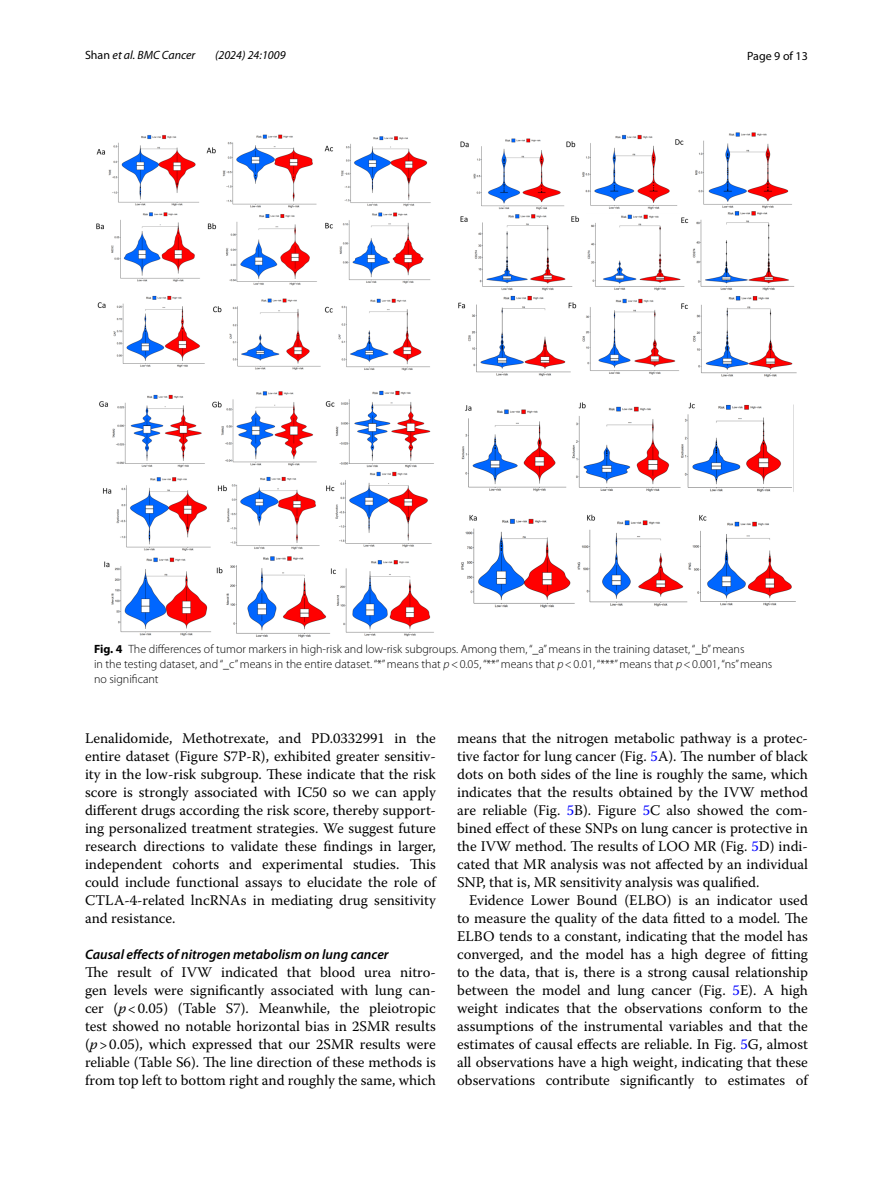
<style>
.page{position:relative;width:893px;height:1187px;background:#fff}
.page>*{position:absolute;margin:0;border:0;box-sizing:border-box;transform-origin:0 0}
.t1{font:14.7px/18px "Warnock Pro Regular 2";color:#000;text-align:justify}
.t2{font:italic 600 13.8px "Myriad Pro";color:#000}
.t3{font:300 12px/15px "Myriad Pro";color:#000}
.t4{font:italic 12px "Myriad Pro";color:#000}
.t5{font:12px "Myriad Pro";color:#000}
.s1{font-style:normal}
.s2{font-weight:700}
.s3{font-style:italic}
.s4{font-family:"Warnock Pro It 2"}
.s5{color:#00f}
</style>
<div class="page">
<img style="left:96px;top:133px;width:701px;height:504px">
<p class="t4" style="left:85px;top:48px;width:112px"><span class="s1">Shan</span> et al. BMC Cancer</p>
<p class="t4" style="left:215px;top:48px;width:72px">(2024) 24:1009</p>
<p class="t5" style="left:747px;top:48px;width:62px">Page 9 of 13</p>
<p class="t3" style="left:94px;top:641px;width:680px"><span class="s2">Fig. 4</span> The differences of tumor markers in high-risk and low-risk subgroups. Among them, “_a” means in the training dataset, “_b” means<br>in the testing dataset, and“_c” means in the entire dataset. “*” means that <span class="s3">p</span>&lt;0.05, “**” means that <span class="s3">p</span>&lt;0.01, “***” means that <span class="s3">p</span>&lt;0.001, “ns” means no significant</p>
<p class="t1" style="left:85px;top:728px;width:352px">Lenalidomide, Methotrexate, and PD.0332991 in the entire dataset (Figure S7P-R), exhibited greater sensitiv&shy;ity in the low-risk subgroup. These indicate that the risk score is strongly associated with IC50 so we can apply different drugs according the risk score, thereby support&shy;ing personalized treatment strategies. We suggest future research directions to validate these findings in larger, independent cohorts and experimental studies. This could include functional assays to elucidate the role of CTLA-4-related lncRNAs in mediating drug sensitivity and resistance.</p>
<p class="t2" style="left:85px;top:945px;width:305px">Causal effects of nitrogen metabolism on lung cancer</p>
<p class="t1" style="left:85px;top:962px;width:352px">The result of IVW indicated that blood urea nitro&shy;gen levels were significantly associated with lung can&shy;cer (<span class="s4">p</span>&lt;0.05) (Table S7). Meanwhile, the pleiotropic test showed no notable horizontal bias in 2SMR results (<span class="s4">p</span>&gt;0.05), which expressed that our 2SMR results were reliable (Table S6). The line direction of these methods is from top left to bottom right and roughly the same, which</p>
<p class="t1" style="left:457px;top:728px;width:352px">means that the nitrogen metabolic pathway is a protec&shy;tive factor for lung cancer (Fig. <span class="s5">5</span>A). The number of black dots on both sides of the line is roughly the same, which indicates that the results obtained by the IVW method are reliable (Fig. <span class="s5">5</span>B). Figure <span class="s5">5</span>C also showed the com&shy;bined effect of these SNPs on lung cancer is protective in the IVW method. The results of LOO MR (Fig. <span class="s5">5</span>D) indi&shy;cated that MR analysis was not affected by an individual SNP, that is, MR sensitivity analysis was qualified.</p>
<p class="t1" style="left:457px;top:890px;width:352px;text-indent:12px">Evidence Lower Bound (ELBO) is an indicator used to measure the quality of the data fitted to a model. The ELBO tends to a constant, indicating that the model has converged, and the model has a high degree of fitting to the data, that is, there is a strong causal relationship between the model and lung cancer (Fig. <span class="s5">5</span>E). A high weight indicates that the observations conform to the assumptions of the instrumental variables and that the estimates of causal effects are reliable. In Fig. <span class="s5">5</span>G, almost all observations have a high weight, indicating that these observations contribute significantly to estimates of</p>
</div>
